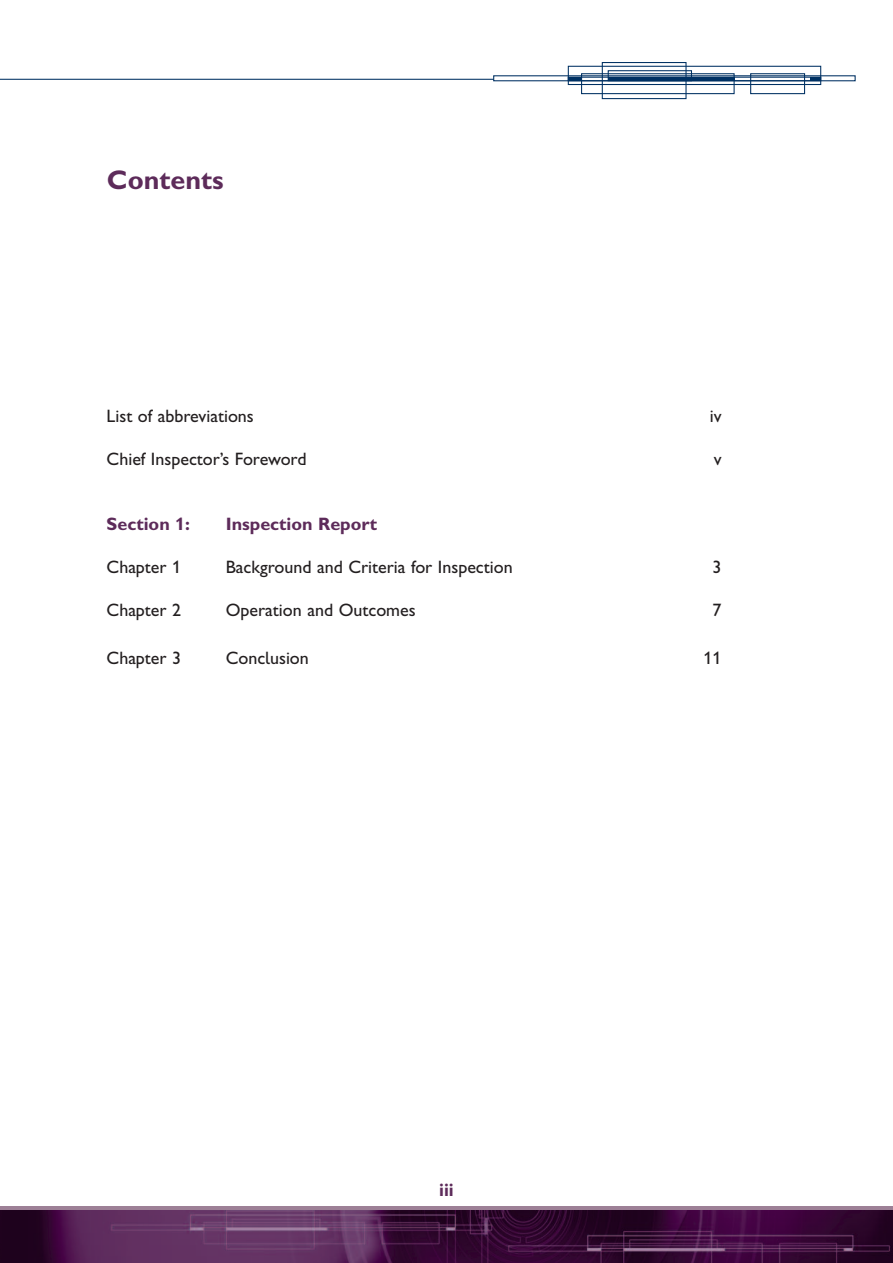
<style>
.page{position:relative;width:893px;height:1263px;background:#fff}
.page>*{position:absolute;margin:0;border:0;box-sizing:border-box;transform-origin:0 0}
.t1{font:27px "Gill Sans Hta Bold Plain";color:#5d2b5a}
.t2{font:18px "Gill Sans Hta";color:#231f20}
.t3{font:18px "Gill Sans Hta Bold Plain";color:#5d2b5a}
</style>
<div class="page">
<svg style="left:1px;top:1206px;width:892px;height:5px;background:#8b6b85"></svg>
<img style="left:1px;top:1211px;width:892px;height:52px">
<div style="left:602px;top:62px;width:84px;height:37px;border:1px solid #003163"></div>
<div style="left:568px;top:66px;width:253px;height:19px;border:1px solid #003163"></div>
<div style="left:750px;top:73px;width:55px;height:21px;border:1px solid #003163"></div>
<div style="left:581px;top:73px;width:154px;height:21px;border:1px solid #003163"></div>
<div style="left:568px;top:77px;width:253px;height:4px;border:1px solid #003163"></div>
<div style="left:608px;top:70px;width:84px;height:11px;border:1px solid #003163"></div>
<hr style="left:568px;top:77px;width:14px;height:4px;background:#003163">
<hr style="left:608px;top:77px;width:126px;height:4px;background:#003163">
<hr style="left:810px;top:77px;width:11px;height:4px;background:#003163">
<hr style="left:0;top:79px;width:494px;height:1px;background:#003163">
<hr style="left:0;top:1206px;width:1px;height:57px;background:#9d8096">
<h1 class="t1" style="left:107px;top:171px;width:118px">Contents</h1>
<p class="t2" style="left:107px;top:410px;width:149px">List of abbreviations</p>
<p class="t2" style="left:710px;top:410px;width:13px">iv</p>
<p class="t2" style="left:107px;top:453px;width:201px">Chief Inspector’s Foreword</p>
<p class="t2" style="left:714px;top:453px;width:9px">v</p>
<p class="t3" style="left:107px;top:518px;width:85px">Section 1:</p>
<p class="t3" style="left:226px;top:518px;width:153px">Inspection Report</p>
<p class="t2" style="left:107px;top:561px;width:76px">Chapter 1</p>
<p class="t2" style="left:226px;top:561px;width:288px">Background and Criteria for Inspection</p>
<p class="t2" style="left:713px;top:561px;width:10px">3</p>
<p class="t2" style="left:107px;top:604px;width:76px">Chapter 2</p>
<p class="t2" style="left:226px;top:604px;width:192px">Operation and Outcomes</p>
<p class="t2" style="left:713px;top:604px;width:10px">7</p>
<p class="t2" style="left:107px;top:651px;width:76px">Chapter 3</p>
<p class="t2" style="left:226px;top:651px;width:85px">Conclusion</p>
<p class="t2" style="left:704px;top:651px;width:19px">11</p>
<p class="t3" style="left:439px;top:1184px;width:16px">iii</p>
</div>
